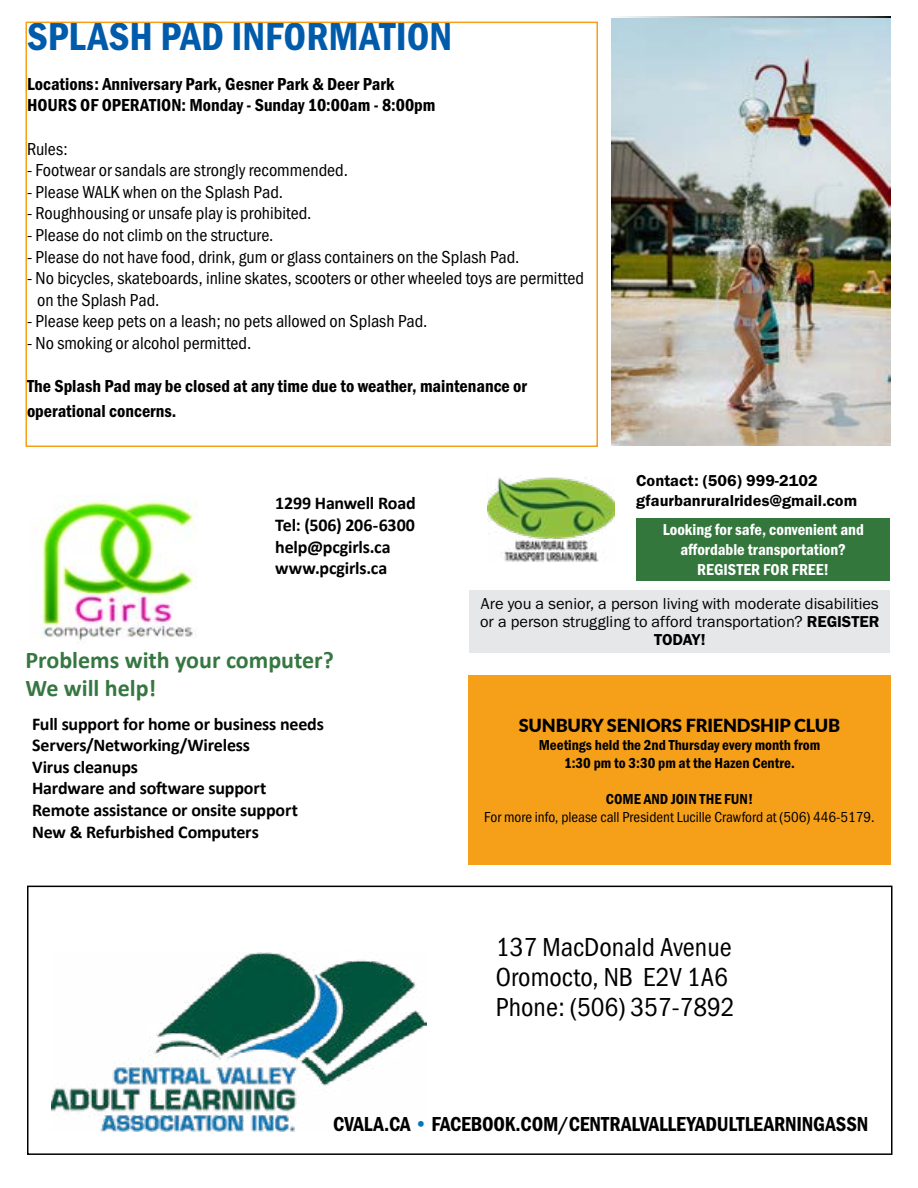
<style>
.page{position:relative;width:918px;height:1188px;background:#fff}
.page>*{position:absolute;margin:0;border:0;box-sizing:border-box;transform-origin:0 0}
.t1{font:40.5px "Franklin Gothic URW Con Dem";color:#005baa}
.t2{font:27px/30px "Franklin Gothic URW Cond";color:#000}
.t3{font:700 24px/28.8px "Calibri";color:#367741}
.t4{font:21px "Franklin Gothic URW Con Dem";letter-spacing:-.01em;color:#000}
.t5{font:18px/21.6px "Franklin Gothic URW Cond";color:#000}
.t6{font:700 18px/21.6px "Calibri";letter-spacing:-.01em;color:#000}
.t7{font:18px/21.6px "Franklin Gothic URW Con Dem";color:#000}
.t8{font:900 18px "Lato";letter-spacing:-.01em;color:#000}
.t9{font:16.35px/17.7px "Franklin Gothic URW Boo";color:#000}
.t10{font:16.35px/19.6px "Franklin Gothic URW Con Dem";color:#fff;text-align:center}
.t11{font:16.35px/19.6px "Franklin Gothic URW Dem";color:#000}
.t12{font:15px/18px "Franklin Gothic URW Con Dem";color:#000;text-align:center}
.t13{font:15px "Franklin Gothic URW Cond";color:#000}
.s1{font-family:"Franklin Gothic URW Dem"}
.s2{color:#0277c1}
</style>
<div class="page">
<div style="left:468px;top:675px;width:423px;height:190px;background:#f6a01a"></div>
<img style="left:487px;top:477px;width:127px;height:85px">
<div style="left:636px;top:518px;width:254px;height:63px;background:#33773c"></div>
<div style="left:470px;top:590px;width:420px;height:63px;background:#e6e7e8"></div>
<img style="left:612px;top:18px;width:279px;height:427px">
<div style="left:26px;top:22px;width:572px;height:425px;border:2px solid #f6a01a"></div>
<div style="left:27px;top:886px;width:865px;height:269px;border:2px solid #000"></div>
<img style="left:52px;top:952px;width:374px;height:180px">
<img style="left:30px;top:501px;width:167px;height:140px">
<h1 class="t1" style="left:27px;top:10px;width:427px">SPLASH PAD INFORMATION</h1>
<p class="t7" style="left:27px;top:72px;width:410px">Locations: Anniversary Park, Gesner Park &amp; Deer Park<br>HOURS OF OPERATION: Monday - Sunday 10:00am - 8:00pm</p>
<p class="t5" style="left:27px;top:137px;width:42px">Rules:</p>
<p class="t5" style="left:27px;top:158px;width:322px">- Footwear or sandals are strongly recommended.</p>
<p class="t5" style="left:27px;top:180px;width:258px">- Please WALK when on the Splash Pad.</p>
<p class="t5" style="left:27px;top:201px;width:286px">- Roughhousing or unsafe play is prohibited.</p>
<p class="t5" style="left:27px;top:223px;width:248px">- Please do not climb on the structure.</p>
<p class="t5" style="left:27px;top:245px;width:494px">- Please do not have food, drink, gum or glass containers on the Splash Pad.</p>
<p class="t5" style="left:37px;top:266px;width:548px;text-indent:-10px">- No bicycles, skateboards, inline skates, scooters or other wheeled toys are permitted on the Splash Pad.</p>
<p class="t5" style="left:27px;top:309px;width:402px">- Please keep pets on a leash; no pets allowed on Splash Pad.</p>
<p class="t5" style="left:27px;top:331px;width:226px">- No smoking or alcohol permitted.</p>
<p class="t7" style="left:27px;top:373px;width:502px;line-height:25.2px">The Splash Pad may be closed at any time due to weather, maintenance or operational concerns.</p>
<p class="t6" style="left:275px;top:492px;width:142px">1299 Hanwell Road<br>Tel: (506) 206-6300 help@pcgirls.ca www.pcgirls.ca</p>
<h3 class="t3" style="left:26px;top:645px;width:310px">Problems with your computer?<br>We will help!</h3>
<p class="t6" style="left:32px;top:713px;width:293px">Full support for home or business needs<br>Servers/Networking/Wireless<br>Virus cleanups<br>Hardware and software support<br>Remote assistance or onsite support<br>New &amp; Refurbished Computers</p>
<p class="t11" style="left:636px;top:471px;width:222px">Contact: (506) 999-2102 gfaurbanruralrides@gmail.com</p>
<p class="t10" style="left:663px;top:519px;width:203px">Looking for safe, convenient and affordable transportation?<br>REGISTER FOR FREE!</p>
<p class="t9" style="left:480px;top:595px;width:401px">Are you a senior, a person living with moderate disabilities or a person struggling to afford transportation? <span class="s1">REGISTER</span></p>
<p class="t11" style="left:654px;top:629px;width:53px">TODAY!</p>
<p class="t8" style="left:519px;top:712px;width:323px">SUNBURY SENIORS FRIENDSHIP CLUB</p>
<p class="t12" style="left:539px;top:736px;width:283px">Meetings held the 2nd Thursday every month from<br>1:30 pm to 3:30 pm at the Hazen Centre.</p>
<p class="t12" style="left:606px;top:790px;width:149px">COME AND JOIN THE FUN!</p>
<p class="t13" style="left:484px;top:806px;width:392px">For more info, please call President Lucille Crawford at (506) 446-5179.</p>
<h2 class="t2" style="left:496px;top:931px;width:240px">137 MacDonald Avenue<br>Oromocto, NB E2V 1A6<br>Phone: (506) 357-7892</h2>
<p class="t4" style="left:333px;top:1110px;width:537px">CVALA.CA <span class="s2">•</span> FACEBOOK.COM/CENTRALVALLEYADULTLEARNINGASSN</p>
</div>
